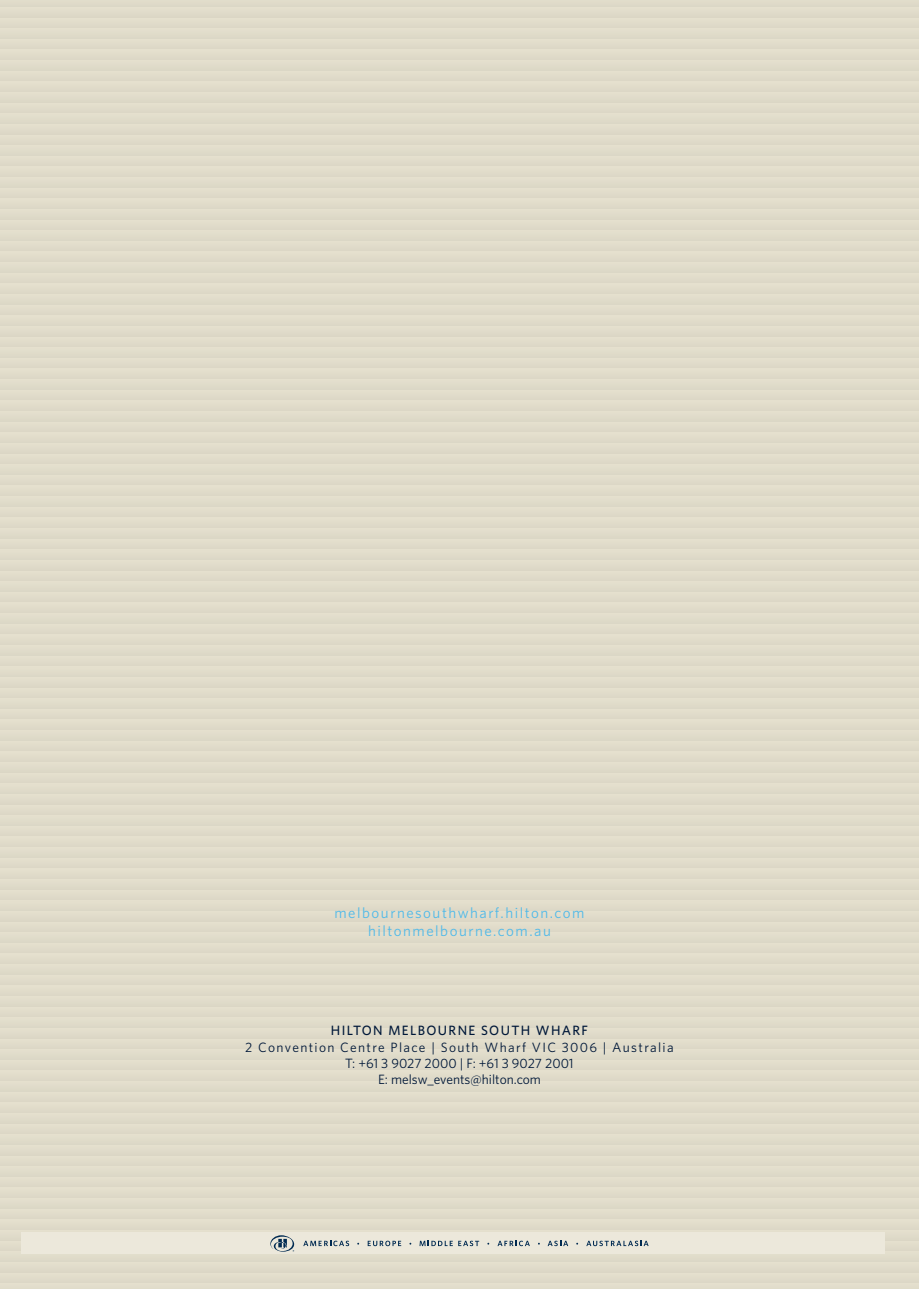
<style>
.page{position:relative;width:919px;height:1289px;background:#fff}
.page>*{position:absolute;margin:0;border:0;box-sizing:border-box;transform-origin:0 0}
.t1{font:15px/18px "Whitney";letter-spacing:.1em;color:#4eb9e9;text-align:center}
.t2{font:13.5px/16.2px "Whitney";letter-spacing:.09em;color:#001839;text-align:center}
.t3{font:500 13.5px "Whitney";letter-spacing:.1em;color:#001839}
</style>
<div class="page">
<div style="left:0;top:1282px;width:918px;height:6px;background:#e3decd"></div>
<div style="left:0;top:1271px;width:918px;height:11px;background:#e1dcca"></div>
<div style="left:0;top:1261px;width:918px;height:10px;background:#e1dccb"></div>
<div style="left:0;top:1250px;width:918px;height:11px;background:#e0dcca"></div>
<div style="left:0;top:1239px;width:918px;height:11px;background:#e1dcca"></div>
<div style="left:0;top:1229px;width:918px;height:10px;background:#e4dfcd"></div>
<div style="left:0;top:1218px;width:918px;height:11px;background:#e2ddcb"></div>
<div style="left:0;top:1208px;width:918px;height:10px;background:#e1dccb"></div>
<div style="left:0;top:1197px;width:918px;height:11px;background:#e1dccb"></div>
<div style="left:0;top:1186px;width:918px;height:11px;background:#e2ddcb"></div>
<div style="left:0;top:1176px;width:918px;height:10px;background:#e1dccb"></div>
<div style="left:0;top:1165px;width:918px;height:11px;background:#e1ddcb"></div>
<div style="left:0;top:1154px;width:918px;height:11px;background:#e1dcca"></div>
<div style="left:0;top:1144px;width:918px;height:10px;background:#e1dccb"></div>
<div style="left:0;top:1133px;width:918px;height:11px;background:#e1ddcb"></div>
<div style="left:0;top:1123px;width:918px;height:10px;background:#e1dcca"></div>
<div style="left:0;top:1112px;width:918px;height:11px;background:#e1dccb"></div>
<div style="left:0;top:1101px;width:918px;height:11px;background:#e2ddcb"></div>
<div style="left:0;top:1091px;width:918px;height:10px;background:#e1dccb"></div>
<div style="left:0;top:1080px;width:918px;height:11px;background:#e1dccb"></div>
<div style="left:0;top:1069px;width:918px;height:11px;background:#e2ddcb"></div>
<div style="left:0;top:1059px;width:918px;height:10px;background:#e1dccb"></div>
<div style="left:0;top:1048px;width:918px;height:11px;background:#e1ddcb"></div>
<div style="left:0;top:1037px;width:918px;height:11px;background:#e1dcca"></div>
<div style="left:0;top:1027px;width:918px;height:10px;background:#e1dccb"></div>
<div style="left:0;top:1016px;width:918px;height:11px;background:#e1ddcb"></div>
<div style="left:0;top:1006px;width:918px;height:10px;background:#e1dcca"></div>
<div style="left:0;top:995px;width:918px;height:11px;background:#e1dccb"></div>
<div style="left:0;top:984px;width:918px;height:11px;background:#e2ddcb"></div>
<div style="left:0;top:974px;width:918px;height:10px;background:#e1dccb"></div>
<div style="left:0;top:963px;width:918px;height:11px;background:#e1dccb"></div>
<div style="left:0;top:952px;width:918px;height:11px;background:#e2ddcb"></div>
<div style="left:0;top:942px;width:918px;height:10px;background:#e1dccb"></div>
<div style="left:0;top:931px;width:918px;height:11px;background:#e1ddcb"></div>
<div style="left:0;top:921px;width:918px;height:10px;background:#e1dcca"></div>
<div style="left:0;top:910px;width:918px;height:11px;background:#e1dccb"></div>
<div style="left:0;top:899px;width:918px;height:11px;background:#e1ddcb"></div>
<div style="left:0;top:889px;width:918px;height:10px;background:#e1dcca"></div>
<div style="left:0;top:878px;width:918px;height:11px;background:#e1dccb"></div>
<div style="left:0;top:867px;width:918px;height:11px;background:#e2ddcb"></div>
<div style="left:0;top:857px;width:918px;height:10px;background:#e1dccb"></div>
<div style="left:0;top:846px;width:918px;height:11px;background:#e1dccb"></div>
<div style="left:0;top:836px;width:918px;height:10px;background:#e1dcca"></div>
<div style="left:0;top:825px;width:918px;height:11px;background:#e1dccb"></div>
<div style="left:0;top:814px;width:918px;height:11px;background:#e1ddcb"></div>
<div style="left:0;top:804px;width:918px;height:10px;background:#e1dcca"></div>
<div style="left:0;top:793px;width:918px;height:11px;background:#e1dccb"></div>
<div style="left:0;top:782px;width:918px;height:11px;background:#e1ddcb"></div>
<div style="left:0;top:772px;width:918px;height:10px;background:#e1dccb"></div>
<div style="left:0;top:761px;width:918px;height:11px;background:#e1dccb"></div>
<div style="left:0;top:750px;width:918px;height:11px;background:#e2ddcb"></div>
<div style="left:0;top:740px;width:918px;height:10px;background:#e1dccb"></div>
<div style="left:0;top:729px;width:918px;height:11px;background:#e1dccb"></div>
<div style="left:0;top:719px;width:918px;height:10px;background:#e1dcca"></div>
<div style="left:0;top:708px;width:918px;height:11px;background:#e1dccb"></div>
<div style="left:0;top:697px;width:918px;height:11px;background:#e1ddcb"></div>
<div style="left:0;top:687px;width:918px;height:10px;background:#e1dcca"></div>
<div style="left:0;top:676px;width:918px;height:11px;background:#e1dccb"></div>
<div style="left:0;top:665px;width:918px;height:11px;background:#e1ddcb"></div>
<div style="left:0;top:655px;width:918px;height:10px;background:#e1dccb"></div>
<div style="left:0;top:644px;width:918px;height:11px;background:#e1dccb"></div>
<div style="left:0;top:634px;width:918px;height:10px;background:#e1dcca"></div>
<div style="left:0;top:623px;width:918px;height:11px;background:#e1dccb"></div>
<div style="left:0;top:612px;width:918px;height:11px;background:#e1ddcb"></div>
<div style="left:0;top:602px;width:918px;height:10px;background:#e1dcca"></div>
<div style="left:0;top:591px;width:918px;height:11px;background:#e1dccb"></div>
<div style="left:0;top:580px;width:918px;height:11px;background:#e1ddcb"></div>
<div style="left:0;top:570px;width:918px;height:10px;background:#e1dcca"></div>
<div style="left:0;top:559px;width:918px;height:11px;background:#e1dccb"></div>
<div style="left:0;top:548px;width:918px;height:11px;background:#e1ddcb"></div>
<div style="left:0;top:538px;width:918px;height:11px;background:#e1dccb"></div>
<div style="left:0;top:527px;width:918px;height:11px;background:#e1dccb"></div>
<div style="left:0;top:517px;width:918px;height:10px;background:#e1dcca"></div>
<div style="left:0;top:506px;width:918px;height:11px;background:#e1dccb"></div>
<div style="left:0;top:495px;width:918px;height:11px;background:#e1ddcb"></div>
<div style="left:0;top:485px;width:918px;height:10px;background:#e1dcca"></div>
<div style="left:0;top:474px;width:918px;height:11px;background:#e1dccb"></div>
<div style="left:0;top:463px;width:918px;height:11px;background:#e1ddcb"></div>
<div style="left:0;top:453px;width:918px;height:10px;background:#e1dcca"></div>
<div style="left:0;top:442px;width:918px;height:11px;background:#e1dccb"></div>
<div style="left:0;top:432px;width:918px;height:10px;background:#e1dcca"></div>
<div style="left:0;top:421px;width:918px;height:11px;background:#e1dccb"></div>
<div style="left:0;top:410px;width:918px;height:11px;background:#e1dccb"></div>
<div style="left:0;top:400px;width:918px;height:10px;background:#e1dcca"></div>
<div style="left:0;top:389px;width:918px;height:11px;background:#e1dccb"></div>
<div style="left:0;top:378px;width:918px;height:11px;background:#e1ddcb"></div>
<div style="left:0;top:368px;width:918px;height:10px;background:#e1dcca"></div>
<div style="left:0;top:357px;width:918px;height:11px;background:#e1dccb"></div>
<div style="left:0;top:347px;width:918px;height:10px;background:#e0dcca"></div>
<div style="left:0;top:336px;width:918px;height:11px;background:#e1dcca"></div>
<div style="left:0;top:325px;width:918px;height:11px;background:#e1dccb"></div>
<div style="left:0;top:315px;width:918px;height:10px;background:#e1dcca"></div>
<div style="left:0;top:304px;width:918px;height:11px;background:#e1dccb"></div>
<div style="left:0;top:293px;width:918px;height:11px;background:#e1dccb"></div>
<div style="left:0;top:283px;width:918px;height:10px;background:#e1dcca"></div>
<div style="left:0;top:272px;width:918px;height:11px;background:#e1dccb"></div>
<div style="left:0;top:261px;width:918px;height:11px;background:#e1ddcb"></div>
<div style="left:0;top:251px;width:918px;height:10px;background:#e1dcca"></div>
<div style="left:0;top:240px;width:918px;height:11px;background:#e1dccb"></div>
<div style="left:0;top:230px;width:918px;height:10px;background:#e0dcca"></div>
<div style="left:0;top:219px;width:918px;height:11px;background:#e1dcca"></div>
<div style="left:0;top:208px;width:918px;height:11px;background:#e1dccb"></div>
<div style="left:0;top:198px;width:918px;height:10px;background:#e1dcca"></div>
<div style="left:0;top:187px;width:918px;height:11px;background:#e1dccb"></div>
<div style="left:0;top:176px;width:918px;height:11px;background:#e1dccb"></div>
<div style="left:0;top:166px;width:918px;height:10px;background:#e1dcca"></div>
<div style="left:0;top:155px;width:918px;height:11px;background:#e1dccb"></div>
<div style="left:0;top:145px;width:918px;height:10px;background:#e0dcca"></div>
<div style="left:0;top:134px;width:918px;height:11px;background:#e1dcca"></div>
<div style="left:0;top:123px;width:918px;height:11px;background:#e1dccb"></div>
<div style="left:0;top:113px;width:918px;height:10px;background:#e0dcca"></div>
<div style="left:0;top:102px;width:918px;height:11px;background:#e1dcca"></div>
<div style="left:0;top:91px;width:918px;height:11px;background:#e1dccb"></div>
<div style="left:0;top:81px;width:918px;height:10px;background:#e1dcca"></div>
<div style="left:0;top:70px;width:918px;height:11px;background:#e1dccb"></div>
<div style="left:0;top:60px;width:918px;height:10px;background:#e0dbca"></div>
<div style="left:0;top:49px;width:918px;height:11px;background:#e1dcca"></div>
<div style="left:0;top:38px;width:918px;height:11px;background:#e1dccb"></div>
<div style="left:0;top:28px;width:918px;height:10px;background:#e0dcca"></div>
<div style="left:0;top:17px;width:918px;height:11px;background:#e1dcca"></div>
<div style="left:0;top:6px;width:918px;height:11px;background:#e1dccb"></div>
<div style="left:0;top:0;width:918px;height:6px;background:#dfdac9"></div>
<div style="left:21px;top:1232px;width:863px;height:22px;background:#ece8db"></div>
<svg style="left:270px;top:1235px;width:24px;height:16px"></svg>
<svg style="left:303px;top:1240px;width:46px;height:6px"></svg>
<svg style="left:367px;top:1240px;width:34px;height:6px"></svg>
<svg style="left:419px;top:1240px;width:60px;height:6px"></svg>
<svg style="left:497px;top:1240px;width:33px;height:6px"></svg>
<svg style="left:547px;top:1240px;width:21px;height:6px"></svg>
<svg style="left:586px;top:1240px;width:62px;height:6px"></svg>
<p class="t1" style="left:334px;top:903px;width:251px">melbournesouthwharf.hilton.com hiltonmelbourne.com.au</p>
<p class="t3" style="left:331px;top:1021px;width:258px">HILTON MELBOURNE SOUTH WHARF</p>
<p class="t2" style="left:245px;top:1038px;width:430px">2 Convention Centre Place | South Wharf VIC 3006 | Australia<br>T: +61 3 9027 2000 | F: +61 3 9027 2001<br>E: melsw_events@hilton.com</p>
</div>
